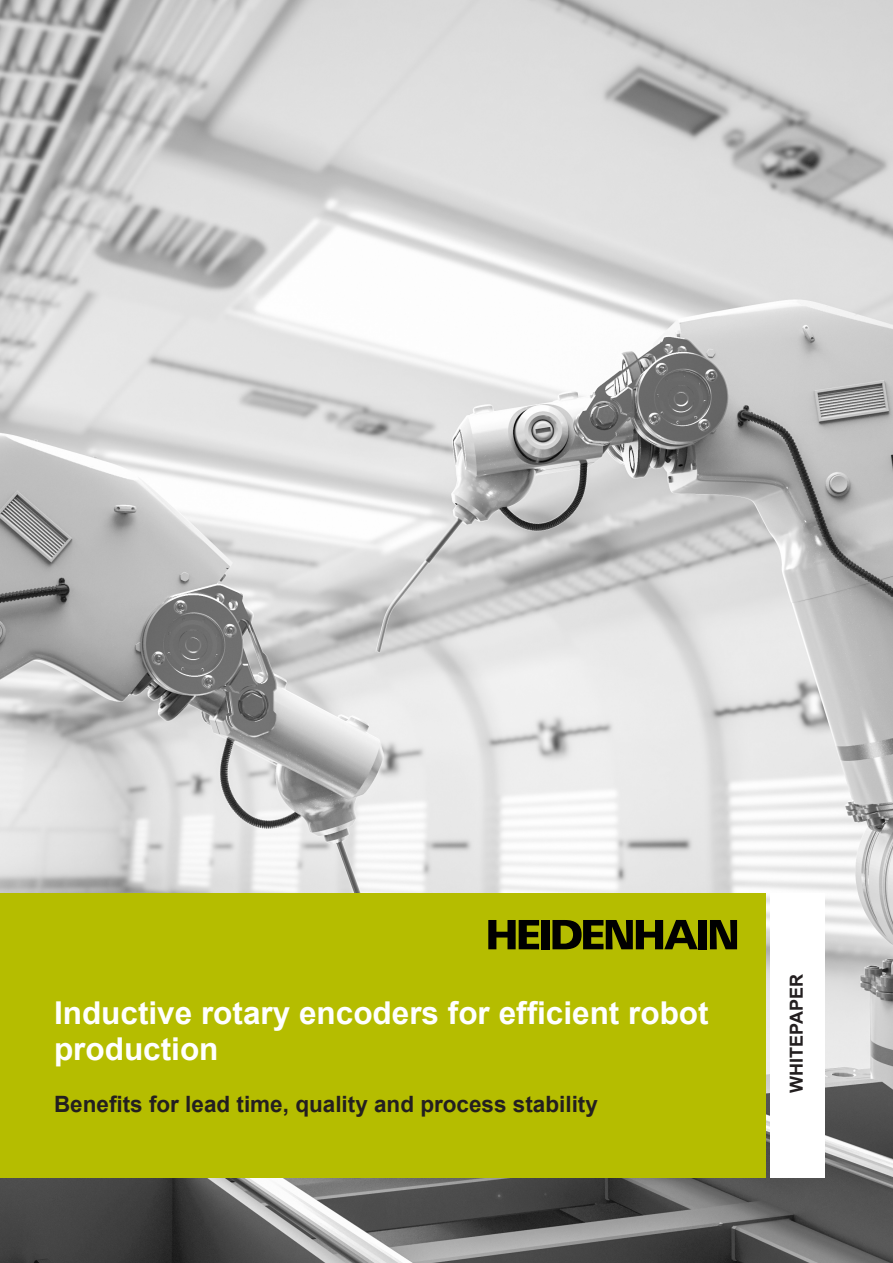
<style>
.page{position:relative;width:893px;height:1263px;background:#fff}
.page>*{position:absolute;margin:0;border:0;box-sizing:border-box;transform-origin:0 0}
.Headline_Titelseite{font:700 31.5px/36px "Arial";color:#fff}
.t1{font:700 22.5px "Arial";color:#231f20}
.t2{font:700 18px "Arial";color:#231f20}
</style>
<div class="page">
<img style="left:0;top:0;width:893px;height:1263px">
<div style="left:0;top:893px;width:765px;height:285px;background:#b5bd00"></div>
<div style="left:771px;top:893px;width:54px;height:285px;background:#fff"></div>
<svg style="left:488px;top:920px;width:51px;height:29px"></svg>
<div style="left:541px;top:920px;width:8px;height:29px;background:#000"></div>
<svg style="left:552px;top:920px;width:146px;height:29px"></svg>
<div style="left:699px;top:920px;width:8px;height:29px;background:#000"></div>
<svg style="left:710px;top:920px;width:27px;height:29px"></svg>
<p class="Headline_Titelseite" style="left:54px;top:996px;width:656px">Inductive rotary encoders for efficient robot production</p>
<p class="t1" style="left:54px;top:1089px;width:545px">Benefits for lead time, quality and process stability</p>
<p class="t2" style="left:785px;top:1093px;width:120px;rotate:-90deg">WHITEPAPER</p>
</div>
